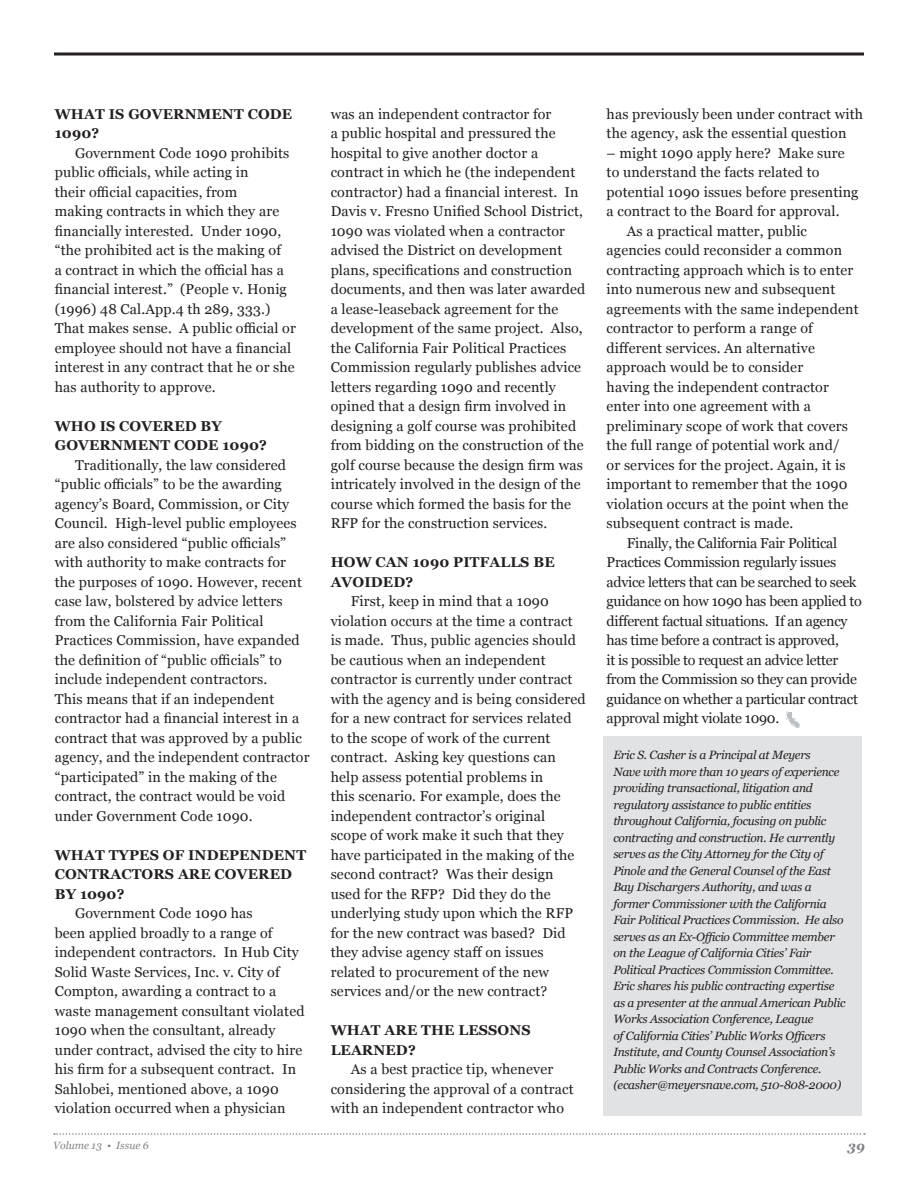
<style>
.page{position:relative;width:918px;height:1188px;background:#fff}
.page>*{position:absolute;margin:0;border:0;box-sizing:border-box;transform-origin:0 0}
.t1{font:14.25px/19.5px "Georgia";letter-spacing:.01em;color:#231f20}
.t2{font:14.25px/19.5px "Georgia";letter-spacing:-.02em;color:#231f20}
.t3{font:700 14.25px/19.5px "Georgia";letter-spacing:.01em;color:#231f20}
.t4{font:italic 700 13.5px "Georgia";color:#808285}
.t5{font:italic 12px/16.5px "Georgia";letter-spacing:-.02em;color:#231f20}
.t6{font:italic 10.5px "Georgia";color:#808285}
</style>
<div class="page">
<svg style="left:54px;top:52px;width:810px;height:4px;background:#595657"></svg>
<svg style="left:54px;top:1133px;width:811px;height:2px"></svg>
<div style="left:603px;top:736px;width:259px;height:380px;background:#e1e2e4"></div>
<svg style="left:786px;top:711px;width:14px;height:17px"></svg>
<p class="t3" style="left:55px;top:103px;width:239px">WHAT IS GOVERNMENT CODE<br>1090?</p>
<p class="t1" style="left:55px;top:143px;width:243px;text-indent:20px">Government Code 1090 prohibits public officials, while acting in<br>their official capacities, from<br>making contracts in which they are financially interested. Under 1090, “the prohibited act is the making of<br>a contract in which the official has a financial interest.” (People v. Honig (1996) 48 Cal.App.4 th 289, 333.)<br>That makes sense. A public official or employee should not have a financial interest in any contract that he or she has authority to approve.</p>
<p class="t3" style="left:55px;top:415px;width:214px">WHO IS COVERED BY<br>GOVERNMENT CODE 1090?</p>
<p class="t1" style="left:55px;top:455px;width:256px;text-indent:20px">Traditionally, the law considered “public officials” to be the awarding agency’s Board, Commission, or City Council. High-level public employees are also considered “public officials” with authority to make contracts for the purposes of 1090. However, recent case law, bolstered by advice letters from the California Fair Political Practices Commission, have expanded the definition of “public officials” to include independent contractors.<br>This means that if an independent contractor had a financial interest in a contract that was approved by a public agency, and the independent contractor “participated” in the making of the contract, the contract would be void under Government Code 1090.</p>
<p class="t3" style="left:55px;top:844px;width:253px">WHAT TYPES OF INDEPENDENT<br>CONTRACTORS ARE COVERED<br>BY 1090?</p>
<p class="t1" style="left:55px;top:903px;width:251px;text-indent:20px">Government Code 1090 has<br>been applied broadly to a range of independent contractors. In Hub City Solid Waste Services, Inc. v. City of Compton, awarding a contract to a waste management consultant violated 1090 when the consultant, already under contract, advised the city to hire his firm for a subsequent contract. In Sahlobei, mentioned above, a 1090 violation occurred when a physician</p>
<p class="t1" style="left:331px;top:104px;width:256px">was an independent contractor for<br>a public hospital and pressured the hospital to give another doctor a contract in which he (the independent contractor) had a financial interest. In Davis v. Fresno Unified School District, 1090 was violated when a contractor advised the District on development plans, specifications and construction documents, and then was later awarded a lease-leaseback agreement for the development of the same project. Also, the California Fair Political Practices Commission regularly publishes advice letters regarding 1090 and recently opined that a design firm involved in designing a golf course was prohibited from bidding on the construction of the golf course because the design firm was intricately involved in the design of the course which formed the basis for the RFP for the construction services.</p>
<p class="t3" style="left:331px;top:552px;width:225px">HOW CAN 1090 PITFALLS BE<br>AVOIDED?</p>
<p class="t1" style="left:331px;top:591px;width:256px;text-indent:20px">First, keep in mind that a 1090 violation occurs at the time a contract is made. Thus, public agencies should be cautious when an independent contractor is currently under contract with the agency and is being considered for a new contract for services related to the scope of work of the current contract. Asking key questions can help assess potential problems in<br>this scenario. For example, does the independent contractor’s original<br>scope of work make it such that they have participated in the making of the second contract? Was their design used for the RFP? Did they do the underlying study upon which the RFP for the new contract was based? Did they advise agency staff on issues related to procurement of the new services and/or the new contract?</p>
<p class="t3" style="left:331px;top:1020px;width:202px">WHAT ARE THE LESSONS<br>LEARNED?</p>
<p class="t1" style="left:331px;top:1059px;width:244px;text-indent:20px">As a best practice tip, whenever considering the approval of a contract with an independent contractor who</p>
<p class="t1" style="left:607px;top:104px;width:258px">has previously been under contract with the agency, ask the essential question</p>
<p class="t1" style="left:607px;top:143px;width:253px">– might 1090 apply here? Make sure to understand the facts related to potential 1090 issues before presenting a contract to the Board for approval.</p>
<p class="t1" style="left:607px;top:221px;width:253px;text-indent:20px">As a practical matter, public agencies could reconsider a common contracting approach which is to enter into numerous new and subsequent agreements with the same independent contractor to perform a range of different services. An alternative approach would be to consider<br>having the independent contractor enter into one agreement with a preliminary scope of work that covers the full range of potential work and/<br>or services for the project. Again, it is important to remember that the 1090 violation occurs at the point when the subsequent contract is made.</p>
<p class="t2" style="left:607px;top:533px;width:257px;text-indent:20px">Finally, the California Fair Political Practices Commission regularly issues advice letters that can be searched to seek guidance on how 1090 has been applied to different factual situations. If an agency has time before a contract is approved,<br>it is possible to request an advice letter from the Commission so they can provide guidance on whether a particular contract approval might violate 1090.</p>
<p class="t5" style="left:613px;top:746px;width:234px">Eric S. Casher is a Principal at Meyers<br>Nave with more than 10 years of experience providing transactional, litigation and regulatory assistance to public entities throughout California, focusing on public contracting and construction. He currently serves as the City Attorney for the City of Pinole and the General Counsel of the East Bay Dischargers Authority, and was a former Commissioner with the California Fair Political Practices Commission. He also serves as an Ex-Officio Committee member on the League of California Cities’ Fair Political Practices Commission Committee.<br>Eric shares his public contracting expertise as a presenter at the annual American Public Works Association Conference, League<br>of California Cities’ Public Works Officers Institute, and County Counsel Association’s Public Works and Contracts Conference. (ecasher@meyersnave.com, 510-808-2000)</p>
<p class="t6" style="left:53px;top:1138px;width:97px">Volume 13 • Issue 6</p>
<p class="t4" style="left:848px;top:1137px;width:19px">39</p>
</div>
